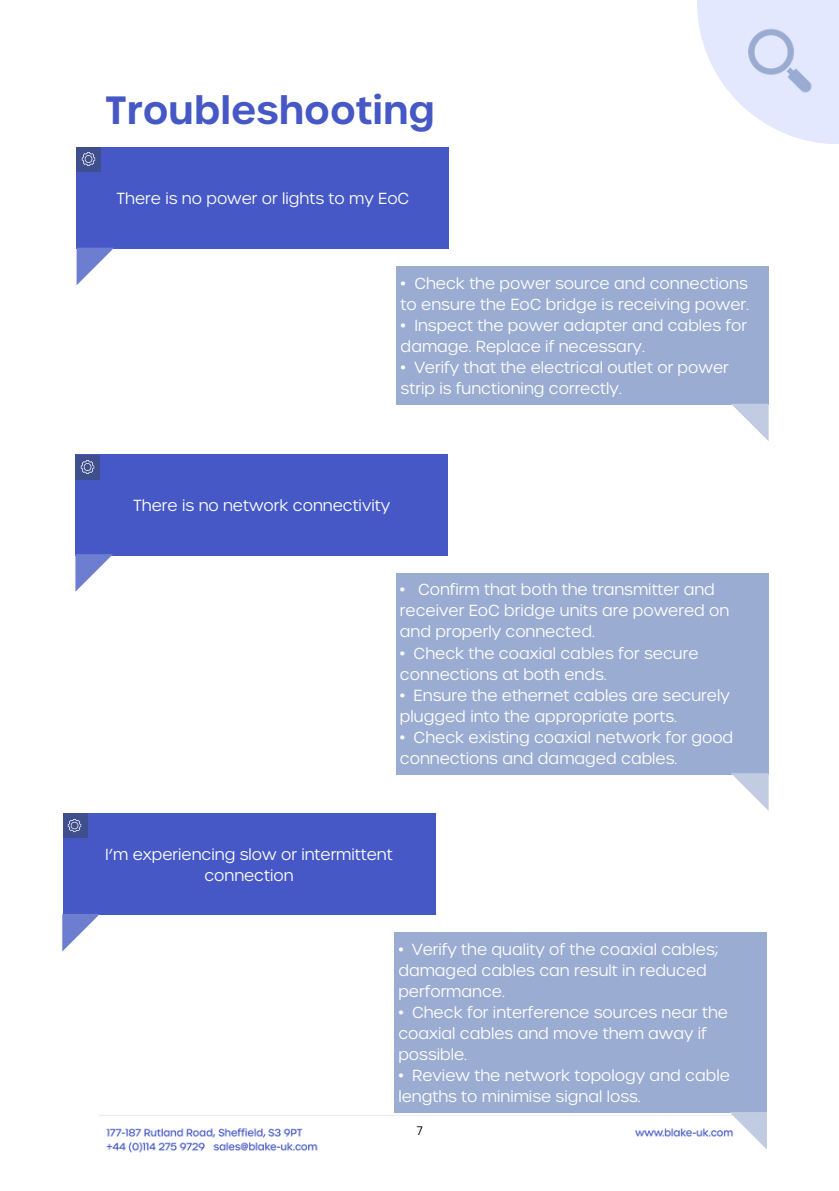
<style>
.page{position:relative;width:839px;height:1191px;background:#fff}
.page>*{position:absolute;margin:0;border:0;box-sizing:border-box;transform-origin:0 0}
.t1{font:600 38px "Urbane";color:#4558c5}
.t2{font:300 15.4px/21px "Urbane";color:#fff}
.t3{font:12px "Canva Sans";color:#000}
</style>
<div class="page">
<img style="left:76px;top:163px;width:693px;height:990px">
<svg style="left:697px;top:0;width:141px;height:144px;fill:#e4e8ff"></svg>
<img style="left:737px;top:21px;width:84px;height:78px">
<div style="left:77px;top:147px;width:372px;height:102px;background:#4558c5"></div>
<svg style="left:77px;top:248px;width:38px;height:38px"></svg>
<div style="left:77px;top:147px;width:24px;height:25px;background:#3f4e8d"></div>
<img style="left:81px;top:152px;width:15px;height:14px">
<div style="left:396px;top:266px;width:372px;height:139px;background:#9aacd1"></div>
<svg style="left:730px;top:404px;width:38px;height:38px"></svg>
<div style="left:75px;top:454px;width:373px;height:101px;background:#4558c5"></div>
<svg style="left:75px;top:554px;width:38px;height:38px"></svg>
<div style="left:75px;top:455px;width:25px;height:25px;background:#3f4e8d"></div>
<img style="left:80px;top:460px;width:15px;height:14px">
<div style="left:395px;top:573px;width:373px;height:202px;background:#9aacd1"></div>
<svg style="left:730px;top:773px;width:38px;height:38px"></svg>
<div style="left:63px;top:813px;width:372px;height:102px;background:#4558c5"></div>
<svg style="left:62px;top:914px;width:38px;height:38px"></svg>
<div style="left:63px;top:813px;width:24px;height:25px;background:#3f4e8d"></div>
<img style="left:67px;top:819px;width:15px;height:13px">
<div style="left:394px;top:933px;width:372px;height:180px;background:#9aacd1"></div>
<svg style="left:729px;top:1112px;width:38px;height:38px"></svg>
<p class="t1" style="left:105px;top:86px;width:331px">Troubleshooting</p>
<p class="t2" style="left:116px;top:187px;width:294px">There is no power or lights to my EoC</p>
<p class="t2" style="left:400px;top:272px;width:350px">• Check the power source and connections to ensure the EoC bridge is receiving power.</p>
<p class="t2" style="left:400px;top:314px;width:348px">• Inspect the power adapter and cables for damage. Replace if necessary.</p>
<p class="t2" style="left:400px;top:356px;width:329px">• Verify that the electrical outlet or power strip is functioning correctly.</p>
<p class="t2" style="left:133px;top:494px;width:258px">There is no network connectivity</p>
<p class="t2" style="left:400px;top:578px;width:331px">• Confirm that both the transmitter and receiver EoC bridge units are powered on and properly connected.</p>
<p class="t2" style="left:400px;top:642px;width:300px">• Check the coaxial cables for secure connections at both ends.</p>
<p class="t2" style="left:400px;top:684px;width:331px">• Ensure the ethernet cables are securely plugged into the appropriate ports.</p>
<p class="t2" style="left:400px;top:726px;width:335px">• Check existing coaxial network for good connections and damaged cables.</p>
<p class="t2" style="left:105px;top:843px;width:289px;text-align:center">I’m experiencing slow or intermittent connection</p>
<p class="t2" style="left:398px;top:938px;width:321px">• Verify the quality of the coaxial cables; damaged cables can result in reduced performance.</p>
<p class="t2" style="left:398px;top:1001px;width:331px">• Check for interference sources near the coaxial cables and move them away if possible.</p>
<p class="t2" style="left:398px;top:1064px;width:333px">• Review the network topology and cable lengths to minimise signal loss.</p>
<p class="t3" style="left:417px;top:1123px;width:7px">7</p>
</div>
